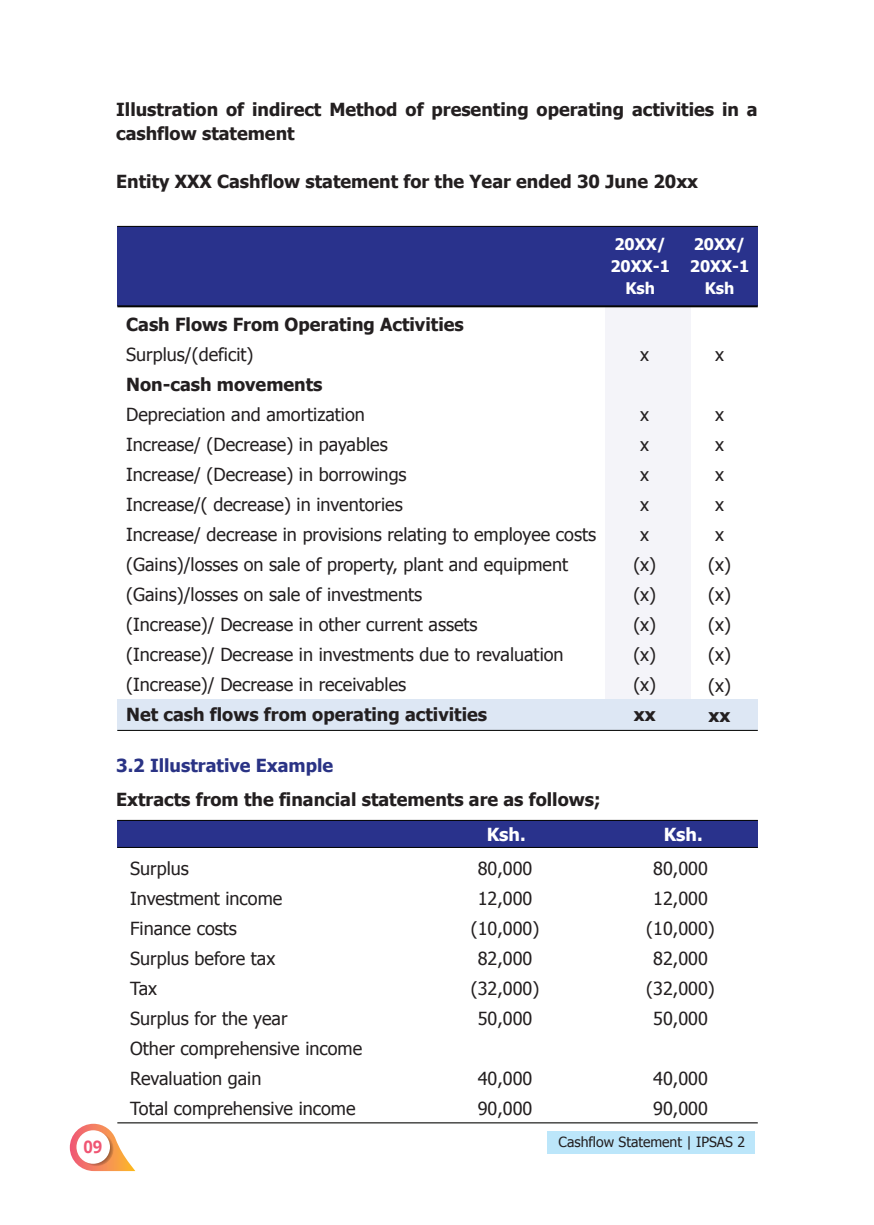
<style>
.page{position:relative;width:874px;height:1225px;background:#fff}
.page>*{position:absolute;margin:0;border:0;box-sizing:border-box;transform-origin:0 0}
.t1{font:18px/30px "Tahoma";color:#231f20}
.t2{font:700 18px/24px "Tahoma";color:#231f20}
.t3{font:700 18px "Tahoma";color:#2a3385}
.t4{font:700 18px "Tahoma";color:#fff}
.t5{font:700 17.4px "Open Sans";color:#f05573;scale:.94 1}
.t6{font:700 16px/22px "Tahoma";color:#fff;text-align:center}
.t7{font:14px "Tahoma";color:#231f20}
</style>
<div class="page">
<div style="left:117px;top:820px;width:640px;height:27px;background:#29328c"></div>
<div style="left:605px;top:306px;width:85px;height:424px;background:#f4f4f9"></div>
<div style="left:117px;top:699px;width:640px;height:31px;background:#dde7f4"></div>
<div style="left:117px;top:226px;width:640px;height:80px;background:#29328c"></div>
<hr style="left:117px;top:305px;width:640px;height:2px;background:#040503">
<hr style="left:117px;top:730px;width:640px;height:1px;background:#040503">
<hr style="left:117px;top:226px;width:640px;height:1px;background:#040503">
<hr style="left:117px;top:820px;width:640px;height:1px;background:#040503">
<hr style="left:117px;top:847px;width:640px;height:1px;background:#040503">
<hr style="left:117px;top:1122px;width:640px;height:1px;background:#040503">
<svg style="left:70px;top:1123px;width:60px;height:48px"></svg>
<svg style="left:79px;top:1131px;width:35px;height:35px"></svg>
<div style="left:76px;top:1130px;width:34px;height:33px;background:#fff;border-radius:50%"></div>
<div style="left:547px;top:1131px;width:207px;height:22px;background:#bce6fa"></div>
<p class="t2" style="left:116px;top:96px;width:642px">Illustration of indirect Method of presenting operating activities in a cashflow statement</p>
<p class="t2" style="left:116px;top:168px;width:583px">Entity XXX Cashflow statement for the Year ended 30 June 20xx</p>
<p class="t2" style="left:126px;top:311px;width:339px">Cash Flows From Operating Activities</p>
<p class="t1" style="left:126px;top:339px;width:129px">Surplus/(deficit)</p>
<p class="t2" style="left:126px;top:371px;width:198px">Non-cash movements</p>
<p class="t1" style="left:126px;top:399px;width:471px">Depreciation and amortization<br>Increase/ (Decrease) in payables<br>Increase/ (Decrease) in borrowings<br>Increase/( decrease) in inventories<br>Increase/ decrease in provisions relating to employee costs (Gains)/losses on sale of property, plant and equipment (Gains)/losses on sale of investments<br>(Increase)/ Decrease in other current assets<br>(Increase)/ Decrease in investments due to revaluation (Increase)/ Decrease in receivables</p>
<p class="t2" style="left:126px;top:702px;width:362px">Net cash flows from operating activities</p>
<p class="t6" style="left:610px;top:232px;width:61px">20XX/<br>20XX-1<br>Ksh</p>
<p class="t6" style="left:689px;top:232px;width:61px">20XX/<br>20XX-1<br>Ksh</p>
<p class="t1" style="left:640px;top:339px;width:10px">x</p>
<p class="t1" style="left:633px;top:399px;width:24px;text-align:center">x<br>x<br>x<br>x<br>x (x) (x) (x) (x) (x)</p>
<p class="t2" style="left:633px;top:702px;width:23px">xx</p>
<p class="t1" style="left:714px;top:339px;width:10px">x</p>
<p class="t1" style="left:707px;top:399px;width:24px;text-align:center">x<br>x<br>x<br>x<br>x (x) (x) (x) (x) (x)</p>
<p class="t2" style="left:708px;top:702px;width:23px">xx</p>
<p class="t3" style="left:116px;top:753px;width:218px">3.2 Illustrative Example</p>
<p class="t2" style="left:116px;top:786px;width:485px">Extracts from the financial statements are as follows;</p>
<p class="t4" style="left:486px;top:822px;width:40px">Ksh.</p>
<p class="t4" style="left:663px;top:822px;width:40px">Ksh.</p>
<p class="t1" style="left:130px;top:852px;width:233px">Surplus<br>Investment income<br>Finance costs<br>Surplus before tax<br>Tax<br>Surplus for the year<br>Other comprehensive income<br>Revaluation gain<br>Total comprehensive income</p>
<p class="t1" style="left:470px;top:852px;width:70px;text-align:center">80,000<br>12,000 (10,000)<br>82,000 (32,000)<br>50,000</p>
<p class="t1" style="left:477px;top:1062px;width:56px">40,000<br>90,000</p>
<p class="t1" style="left:646px;top:852px;width:70px;text-align:center">80,000<br>12,000 (10,000)<br>82,000 (32,000)<br>50,000</p>
<p class="t1" style="left:653px;top:1062px;width:56px">40,000<br>90,000</p>
<p class="t5" style="left:83px;top:1134px;width:22px">09</p>
<p class="t7" style="left:558px;top:1132px;width:188px">Cashflow Statement | IPSAS 2</p>
</div>
